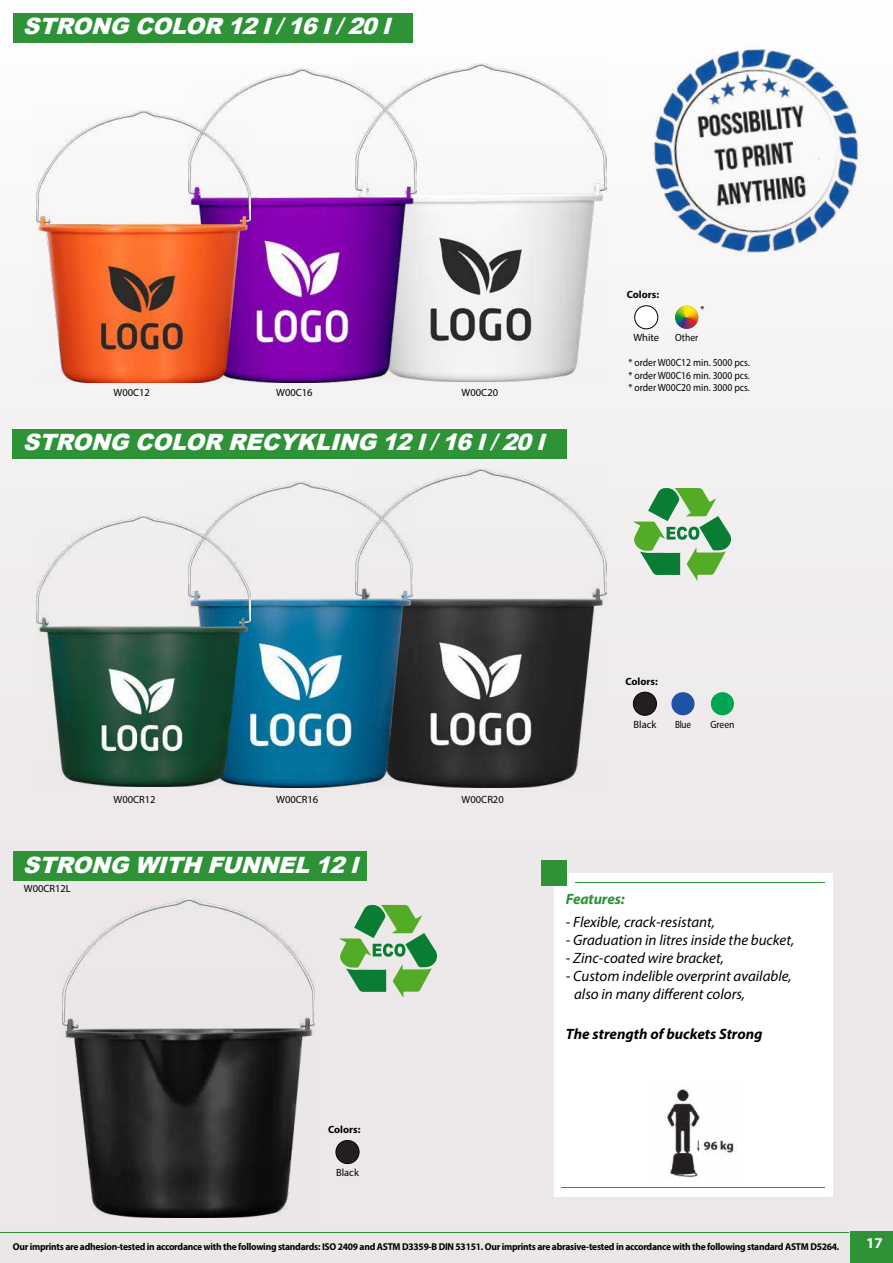
<style>
.page{position:relative;width:893px;height:1263px;background:#fff}
.page>*{position:absolute;margin:0;border:0;box-sizing:border-box;transform-origin:0 0}
.t1{font:italic 900 22.5px "Arial";color:#fff}
.t2{font:italic 15px/18px "Myriad Pro";color:#000}
.t3{font:italic 700 15px "Myriad Pro";color:#000}
.t4{font:italic 700 15px "Myriad Pro";letter-spacing:-.01em;color:#2e9237}
.t5{font:700 15px "Myriad Pro";color:#fff}
.t6{font:10.5px/12.6px "Myriad Pro";color:#000;text-align:justify;scale:.91 1}
.t7{font:10.5px "Myriad Pro";color:#000}
.t8{font:700 10.5px "Myriad Pro";color:#000}
.t9{font:10.5px "Myriad Pro";color:#000;scale:.86 1}
.t10{font:700 10.05px "Myriad Pro";letter-spacing:-.025em;color:#000;scale:.95 1}
</style>
<div class="page">
<div style="left:0;top:0;width:893px;height:1263px;background:linear-gradient(to bottom,#fcfafb,#e7e3e3)"></div>
<hr style="left:0;top:1232px;width:849px;height:1px;background:#2e9237">
<div style="left:851px;top:1232px;width:42px;height:31px;background:#2e9237"></div>
<div style="left:13px;top:429px;width:554px;height:30px;background:#2e9237"></div>
<div style="left:13px;top:13px;width:399px;height:30px;background:#2e9237"></div>
<div style="left:13px;top:851px;width:354px;height:30px;background:#2e9237"></div>
<img style="left:355px;top:469px;width:252px;height:319px">
<img style="left:355px;top:64px;width:252px;height:317px">
<img style="left:188px;top:482px;width:224px;height:305px">
<img style="left:36px;top:515px;width:214px;height:272px">
<img style="left:62px;top:898px;width:252px;height:319px">
<div style="left:635px;top:306px;width:23px;height:23px;background:#fff;border-radius:50%"></div>
<div style="left:635px;top:306px;width:23px;height:23px;border:1px solid #020203;border-radius:50%"></div>
<div style="left:633px;top:692px;width:23px;height:23px;background:#231f20;border-radius:50%"></div>
<div style="left:633px;top:692px;width:24px;height:23px;border:1px solid #020203;border-radius:50%"></div>
<div style="left:336px;top:1140px;width:23px;height:23px;background:#231f20;border-radius:50%"></div>
<div style="left:336px;top:1140px;width:23px;height:24px;border:1px solid #020203;border-radius:50%"></div>
<div style="left:711px;top:692px;width:23px;height:23px;background:#00a652;border-radius:50%"></div>
<img style="left:675px;top:306px;width:23px;height:23px;border-radius:12px">
<div style="left:671px;top:692px;width:23px;height:23px;background:#2053a4;border-radius:50%"></div>
<img style="left:636px;top:29px;width:241px;height:243px">
<svg style="left:633px;top:488px;width:101px;height:93px"></svg>
<svg style="left:339px;top:905px;width:101px;height:93px;background:#95c194"></svg>
<div style="left:554px;top:873px;width:278px;height:323px;background:#fff"></div>
<div style="left:541px;top:860px;width:25px;height:26px;background:#2e9237"></div>
<hr style="left:575px;top:882px;width:250px;height:1px;background:#2e9237">
<hr style="left:561px;top:1187px;width:264px;height:1px;background:#2e9237">
<img style="left:667px;top:1089px;width:68px;height:89px">
<img style="left:188px;top:69px;width:228px;height:314px">
<img style="left:36px;top:110px;width:214px;height:272px">
<h1 class="t1" style="left:23px;top:10px;width:377px">STRONG COLOR 12l/16l/20l</h1>
<p class="t7" style="left:113px;top:386px;width:38px">W00C12</p>
<p class="t7" style="left:276px;top:386px;width:38px">W00C16</p>
<p class="t7" style="left:462px;top:386px;width:38px">W00C20</p>
<h1 class="t1" style="left:23px;top:426px;width:531px">STRONG COLOR RECYKLING 12l/16l/20l</h1>
<p class="t8" style="left:627px;top:288px;width:34px">Colors:</p>
<p class="t7" style="left:633px;top:331px;width:27px">White</p>
<p class="t6" style="left:701px;top:303px;width:6px">*</p>
<p class="t6" style="left:675px;top:331px;width:27px">Other</p>
<p class="t6" style="left:628px;top:356px;width:135px">* order W00C12 min. 5000 pcs. * order W00C16 min. 3000 pcs. * order W00C20 min. 3000 pcs.</p>
<p class="t7" style="left:113px;top:793px;width:44px">W00CR12</p>
<p class="t7" style="left:276px;top:793px;width:44px">W00CR16</p>
<h1 class="t1" style="left:23px;top:848px;width:344px">STRONG WITH FUNNEL12l</h1>
<p class="t7" style="left:24px;top:882px;width:49px">W00CR12L</p>
<p class="t7" style="left:462px;top:793px;width:44px">W00CR20</p>
<p class="t8" style="left:625px;top:674px;width:34px">Colors:</p>
<p class="t7" style="left:633px;top:717px;width:24px">Black</p>
<p class="t9" style="left:675px;top:717px;width:20px">Blue</p>
<p class="t6" style="left:710px;top:717px;width:28px">Green</p>
<h2 class="t4" style="left:566px;top:889px;width:60px">Features:</h2>
<h2 class="t2" style="left:566px;top:912px;width:151px">- Flexible, crack-resistant,</h2>
<h2 class="t2" style="left:566px;top:930px;width:230px">- Graduation in litres inside the bucket,</h2>
<h2 class="t2" style="left:566px;top:948px;width:159px">- Zinc-coated wire bracket,</h2>
<h2 class="t2" style="left:574px;top:966px;width:219px;text-indent:-8px">- Custom indelible overprint available, also in many different colors,</h2>
<h2 class="t3" style="left:566px;top:1024px;width:198px">The strength of buckets Strong</h2>
<p class="t8" style="left:328px;top:1123px;width:34px">Colors:</p>
<p class="t7" style="left:336px;top:1166px;width:24px">Black</p>
<p class="t10" style="left:13px;top:1240px;width:872px">Our imprints are adhesion-tested in accordance with the following standards: ISO 2409 and ASTM D3359-B DIN 53151. Our imprints are abrasive-tested in accordance with the following standard ASTM D5264.</p>
<h2 class="t5" style="left:866px;top:1233px;width:18px">17</h2>
</div>
